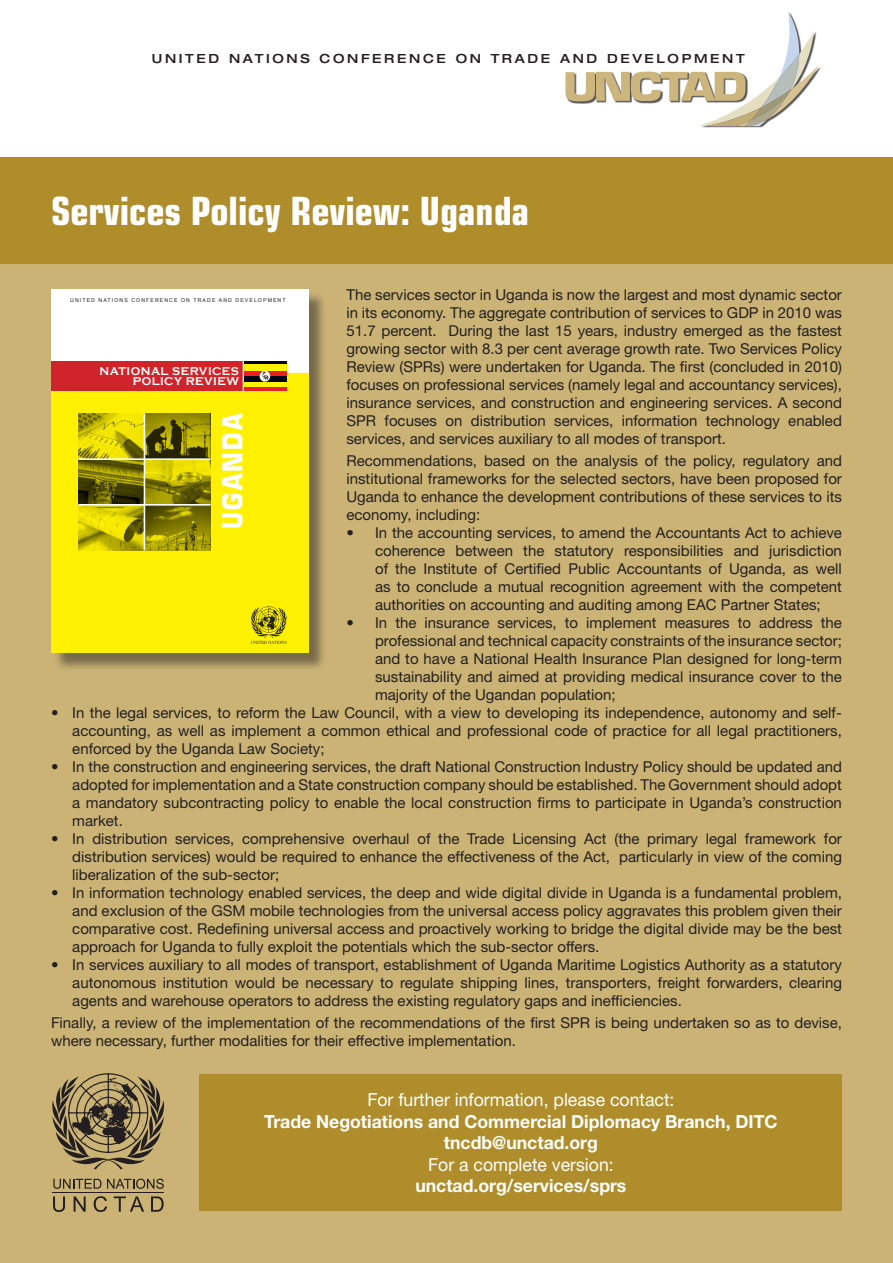
<style>
.page{position:relative;width:893px;height:1263px;background:#fff}
.page>*{position:absolute;margin:0;border:0;box-sizing:border-box;transform-origin:0 0}
.Main_title{font:700 condensed 39px "Eurostile LT Std";color:#fff}
.t1{font:700 27px "Eurostile LT Std";letter-spacing:.1em;color:#fff;scale:.84 1}
.t2{font:700 18px/21.6px "Helvetica Neue LT Std";color:#fff;text-align:center}
.t3{font:18px "Helvetica Neue LT Std";color:#fff}
.Text{font:15px/18px "Helvetica Neue LT Std";color:#231f20;text-align:justify}
.t4{font:500 expanded 12.6px "Helvetica Neue LT Std";letter-spacing:.21em;color:#231f20}
.t5{font:700 11.55px/10.8px "Copperplate Gothic";letter-spacing:.04em;color:#fff;text-align:right}
.t6{font:5.4px "Arial";letter-spacing:.21em;color:#231f20}
.s1{font-weight:400}
</style>
<div class="page">
<div style="left:0;top:170px;width:893px;height:1093px;background:#cab375"></div>
<div style="left:701px;top:12px;width:120px;height:116px;background:#231f20;opacity:.75"></div>
<svg style="left:565px;top:12px;width:253px;height:113px"></svg>
<div style="left:53px;top:291px;width:274px;height:381px;background:#231f20;opacity:.5"></div>
<div style="left:51px;top:289px;width:257px;height:101px;background:#fff"></div>
<div style="left:51px;top:373px;width:257px;height:280px;background:#fff101"></div>
<svg style="left:251px;top:606px;width:36px;height:38px"></svg>
<img style="left:145px;top:506px;width:66px;height:44px">
<svg style="left:145px;top:414px;width:66px;height:44px;background:#767000"></svg>
<svg style="left:78px;top:506px;width:66px;height:44px;background:#c4b901"></svg>
<svg style="left:78px;top:414px;width:66px;height:44px;background:#cabf01"></svg>
<svg style="left:78px;top:460px;width:66px;height:44px;background:#635d01"></svg>
<svg style="left:145px;top:460px;width:66px;height:44px;background:#aaa000"></svg>
<hr style="left:144px;top:414px;width:1px;height:136px;background:#fff">
<hr style="left:78px;top:458px;width:133px;height:2px;background:#fff">
<hr style="left:78px;top:504px;width:133px;height:2px;background:#fff">
<div style="left:51px;top:361px;width:192px;height:30px;background:#d1232a"></div>
<hr style="left:243px;top:361px;width:1px;height:30px;background:#fff">
<svg style="left:244px;top:361px;width:43px;height:4px"></svg>
<div style="left:244px;top:376px;width:43px;height:6px;background:#000012"></div>
<div style="left:244px;top:382px;width:43px;height:6px;background:#fff101"></div>
<hr style="left:244px;top:388px;width:43px;height:3px;background:#ee1d23">
<div style="left:244px;top:370px;width:43px;height:6px;background:#ee1d23"></div>
<div style="left:244px;top:365px;width:43px;height:6px;background:#fff101"></div>
<div style="left:260px;top:371px;width:10px;height:11px;background:#fff;border-radius:50%"></div>
<svg style="left:262px;top:371px;width:7px;height:10px"></svg>
<div style="left:0;top:157px;width:893px;height:107px;background:#af8d2b"></div>
<svg style="left:53px;top:1196px;width:12px;height:16px"></svg>
<svg style="left:74px;top:1196px;width:12px;height:16px"></svg>
<svg style="left:94px;top:1196px;width:13px;height:16px"></svg>
<svg style="left:114px;top:1196px;width:30px;height:16px"></svg>
<svg style="left:151px;top:1196px;width:13px;height:16px"></svg>
<hr style="left:53px;top:1192px;width:111px;height:1px;background:#231f20">
<svg style="left:53px;top:1179px;width:48px;height:10px"></svg>
<svg style="left:107px;top:1178px;width:57px;height:11px"></svg>
<svg style="left:52px;top:1073px;width:112px;height:96px"></svg>
<div style="left:200px;top:1074px;width:642px;height:137px;background:#af8d2b"></div>
<p class="t4" style="left:152px;top:51px;width:594px">UNITED NATIONS CONFERENCE ON TRADE AND DEVELOPMENT</p>
<p class="Main_title" style="left:51px;top:188px;width:480px">Services Policy Review: Uganda</p>
<p class="Text" style="left:346px;top:285px;width:497px">The services sector in Uganda is now the largest and most dynamic sector in its economy. The aggregate contribution of services to GDP in 2010 was 51.7 percent. During the last 15 years, industry emerged as the fastest growing sector with 8.3 per cent average growth rate. Two Services Policy Review (SPRs) were undertaken for Uganda. The first (concluded in 2010) focuses on professional services (namely legal and accountancy services), insurance services, and construction and engineering services. A second SPR focuses on distribution services, information technology enabled services, and services auxiliary to all modes of transport.</p>
<p class="Text" style="left:346px;top:452px;width:497px">Recommendations, based on the analysis of the policy, regulatory and institutional frameworks for the selected sectors, have been proposed for Uganda to enhance the development contributions of these services to its economy, including:</p>
<p class="Text" style="left:375px;top:524px;width:468px;text-indent:-29px">• In the accounting services, to amend the Accountants Act to achieve coherence between the statutory responsibilities and jurisdiction of the Institute of Certified Public Accountants of Uganda, as well as to conclude a mutual recognition agreement with the competent authorities on accounting and auditing among EAC Partner States;</p>
<p class="Text" style="left:375px;top:614px;width:468px;text-indent:-29px">• In the insurance services, to implement measures to address the professional and technical capacity constraints of the insurance sector; and to have a National Health Insurance Plan designed for long-term sustainability and aimed at providing medical insurance cover to the majority of the Ugandan population;</p>
<p class="Text" style="left:72px;top:704px;width:771px;text-indent:-21px">• In the legal services, to reform the Law Council, with a view to developing its independence, autonomy and self&shy;accounting, as well as implement a common ethical and professional code of practice for all legal practitioners, enforced by the Uganda Law Society;</p>
<p class="Text" style="left:72px;top:758px;width:771px;text-indent:-21px">• In the construction and engineering services, the draft National Construction Industry Policy should be updated and adopted for implementation and a State construction company should be established. The Government should adopt a mandatory subcontracting policy to enable the local construction firms to participate in Uganda’s construction market.</p>
<p class="Text" style="left:72px;top:830px;width:771px;text-indent:-21px">• In distribution services, comprehensive overhaul of the Trade Licensing Act (the primary legal framework for distribution services) would be required to enhance the effectiveness of the Act, particularly in view of the coming liberalization of the sub-sector;</p>
<p class="Text" style="left:72px;top:884px;width:771px;text-indent:-21px">• In information technology enabled services, the deep and wide digital divide in Uganda is a fundamental problem, and exclusion of the GSM mobile technologies from the universal access policy aggravates this problem given their comparative cost. Redefining universal access and proactively working to bridge the digital divide may be the best approach for Uganda to fully exploit the potentials which the sub-sector offers.</p>
<p class="Text" style="left:72px;top:956px;width:771px;text-indent:-21px">• In services auxiliary to all modes of transport, establishment of Uganda Maritime Logistics Authority as a statutory autonomous institution would be necessary to regulate shipping lines, transporters, freight forwarders, clearing agents and warehouse operators to address the existing regulatory gaps and inefficiencies.</p>
<p class="Text" style="left:51px;top:1014px;width:792px">Finally, a review of the implementation of the recommendations of the first SPR is being undertaken so as to devise, where necessary, further modalities for their effective implementation.</p>
<p class="t6" style="left:70px;top:296px;width:217px">UNITED NATIONS CONFERENCE ON TRADE AND DEVELOPMENT</p>
<p class="t5" style="left:100px;top:366px;width:141px">NATIONAL SERVICES<br>POLICY REVIEW</p>
<p class="t1" style="left:216px;top:529px;width:140px;rotate:-90deg">UGANDA</p>
<p class="t2" style="left:264px;top:1088px;width:515px"><span class="s1">For further information, please contact:<br></span>Trade Negotiations and Commercial Diplomacy Branch, DITC</p>
<p class="t2" style="left:444px;top:1131px;width:155px">tncdb@unctad.org</p>
<p class="t3" style="left:428px;top:1154px;width:187px">For a complete version:</p>
<p class="t2" style="left:415px;top:1175px;width:213px">unctad.org/services/sprs</p>
</div>
